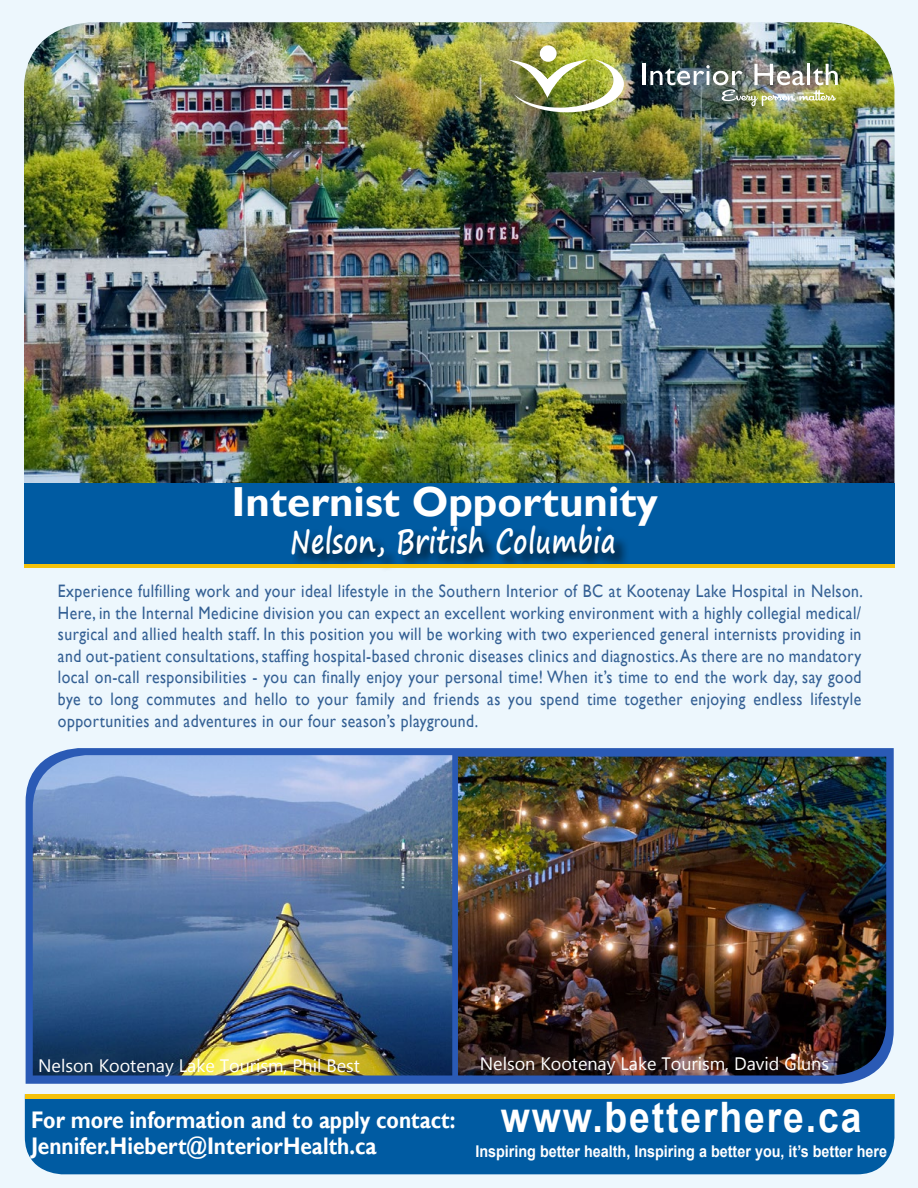
<style>
.page{position:relative;width:918px;height:1188px;background:#edf7fd}
.page>*{position:absolute;margin:0;border:0;box-sizing:border-box;transform-origin:0 0}
.t1{font:700 42px "Gill Sans";color:#fff}
.t2{font:700 42px "Arial";letter-spacing:.05em;color:#fff;scale:.89 1}
.t3{font:700 33.45px "Segoe Print";letter-spacing:.02em;color:#fff;scale:.76 1}
.t4{font:700 24px/25.5px "Gill Sans";color:#fff;scale:.87 1}
.t5{font:18px/21.6px "Gill Sans";letter-spacing:.03em;color:#346094;text-align:justify;scale:.87 1}
.t6{font:18px "Microsoft Tai Le";color:#fff}
.t7{font:700 16.2px "Arial";color:#fff;scale:.89 1}
</style>
<div class="page">
<div style="left:25px;top:1099px;width:869px;height:75px;background:#005ba2"></div>
<img style="left:24px;top:22px;width:870px;height:461px">
<div style="left:24px;top:483px;width:870px;height:81px;background:#005ba2"></div>
<div style="left:291px;top:525px;width:339px;height:47px;background:#000;opacity:.75"></div>
<div style="left:540px;top:45px;width:17px;height:17px;background:#fff;border-radius:50%"></div>
<img style="left:507px;top:59px;width:117px;height:53px">
<hr style="left:643px;top:64px;width:3px;height:21px;background:#fff">
<img style="left:650px;top:64px;width:188px;height:42px">
<svg style="left:26px;top:748px;width:868px;height:336px;background:#3663b7"></svg>
<img style="left:33px;top:755px;width:419px;height:321px">
<img style="left:458px;top:757px;width:428px;height:319px">
<div style="left:25px;top:1094px;width:869px;height:5px;background:#f5c20a"></div>
<hr style="left:24px;top:564px;width:870px;height:4px;background:#f5c20a">
<h1 class="t1" style="left:232px;top:477px;width:428px">Internist Opportunity</h1>
<h2 class="t3" style="left:290px;top:511px;width:430px">Nelson, British Columbia</h2>
<p class="t5" style="left:58px;top:580px;width:927px">Experience fulfilling work and your ideal lifestyle in the Southern Interior of BC at Kootenay Lake Hospital in Nelson.<br>Here, in the Internal Medicine division you can expect an excellent working environment with a highly collegial medical/ surgical and allied health staff. In this position you will be working with two experienced general internists providing in and out-patient consultations, staffing hospital-based chronic diseases clinics and diagnostics. As there are no mandatory local on-call responsibilities - you can finally enjoy your personal time! When it’s time to end the work day, say good bye to long commutes and hello to your family and friends as you spend time together enjoying endless lifestyle opportunities and adventures in our four season’s playground.</p>
<p class="t6" style="left:38px;top:1055px;width:323px">Nelson Kootenay Lake Tourism, Phil Best</p>
<p class="t6" style="left:480px;top:1054px;width:351px">Nelson Kootenay Lake Tourism, David Gluns</p>
<h3 class="t4" style="left:31px;top:1108px;width:489px">For more information and to apply contact:<br>Jennifer.Hiebert@InteriorHealth.ca</h3>
<h1 class="t2" style="left:501px;top:1089px;width:407px">www.betterhere.ca</h1>
<p class="t7" style="left:475px;top:1140px;width:464px">Inspiring better health, Inspiring a better you, it’s better here</p>
</div>
